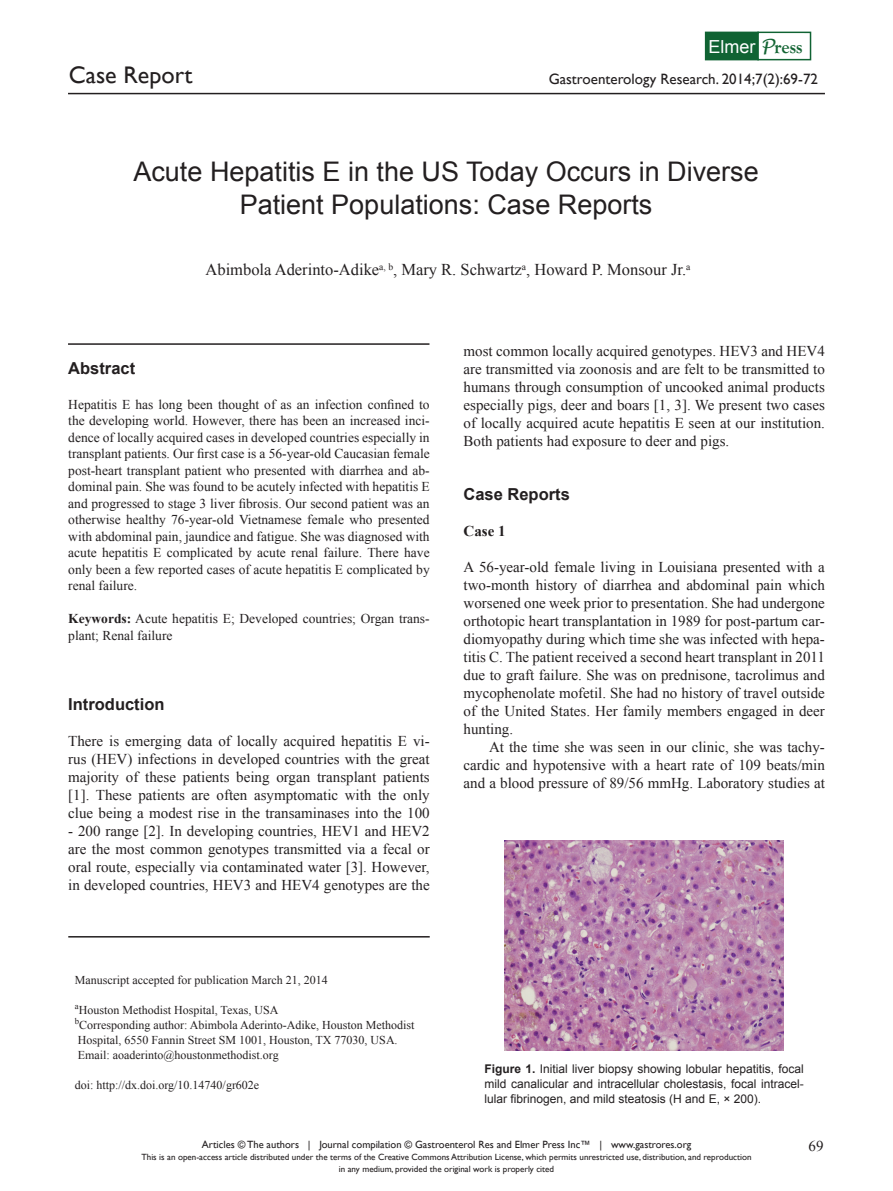
<style>
.page{position:relative;width:893px;height:1191px;background:#fff}
.page>*{position:absolute;margin:0;border:0;box-sizing:border-box;transform-origin:0 0}
.t1{font:27px/33px "Arial";color:#231f20;text-align:center}
.t2{font:24px "Gill Sans";color:#231f20}
.t3{font:18px "Arial";color:#fff}
.t4{font:16.5px "Times New Roman";color:#231f20}
.t5{font:700 16.5px "Arial";color:#231f20}
.t6{font:15px/18px "Times New Roman";color:#231f20;text-align:justify}
.t7{font:15px "Gill Sans";color:#231f20}
.t8{font:700 15px "Times New Roman";color:#231f20}
.t9{font:13.5px/16.5px "Times New Roman";color:#231f20;text-align:justify}
.t10{font:12px/15px "Times New Roman";color:#231f20}
.t11{font:12px/15px "Arial";color:#231f20;text-align:justify}
.t12{font:10.5px "Gill Sans";color:#231f20}
.t13{font:9px/12px "Gill Sans";color:#231f20;text-align:center}
.s1{font-family:"Lucida Handwriting";font-style:italic;font-size:19.5px;color:#146534}
.s2{font-family:"Goudy Old Style T";font-weight:700;font-size:19.5px;color:#146534}
.s3{font-weight:700}
</style>
<div class="page">
<div style="left:705px;top:32px;width:54px;height:28px;background:#106333"></div>
<div style="left:757px;top:32px;width:54px;height:28px;background:#fff;border:2px solid #106333"></div>
<div style="left:706px;top:40px;width:52px;height:16px;background:#106333"></div>
<hr style="left:68px;top:93px;width:757px;height:1px;background:#231f20">
<hr style="left:68px;top:343px;width:361px;height:2px;background:#231f20">
<hr style="left:68px;top:936px;width:362px;height:1px;background:#231f20">
<img style="left:505px;top:840px;width:279px;height:210px">
<h2 class="t2" style="left:69px;top:61px;width:125px">Case Report</h2>
<p class="t3" style="left:708px;top:35px;width:96px">Elmer <span class="s1">P</span><span class="s2">ress</span></p>
<p class="t7" style="left:549px;top:70px;width:271px">Gastroenterology Research. 2014;7(2):69-72</p>
<h1 class="t1" style="left:133px;top:156px;width:627px">Acute Hepatitis E in the US Today Occurs in Diverse<br>Patient Populations: Case Reports</h1>
<p class="t4" style="left:206px;top:258px;width:486px">Abimbola Aderinto-Adike<sup>a,</sup> <sup>b</sup>, Mary R. Schwartz<sup>a</sup>, Howard P. Monsour Jr.<sup>a</sup></p>
<p class="t5" style="left:68px;top:357px;width:68px">Abstract</p>
<p class="t9" style="left:68px;top:396px;width:363px">Hepatitis E has long been thought of as an infection confined to the developing world. However, there has been an increased inci&shy;dence of locally acquired cases in developed countries especially in transplant patients. Our first case is a 56-year-old Caucasian female post-heart transplant patient who presented with diarrhea and ab&shy;dominal pain. She was found to be acutely infected with hepatitis E and progressed to stage 3 liver fibrosis. Our second patient was an otherwise healthy 76-year-old Vietnamese female who presented with abdominal pain, jaundice and fatigue. She was diagnosed with acute hepatitis E complicated by acute renal failure. There have only been a few reported cases of acute hepatitis E complicated by renal failure.</p>
<p class="t9" style="left:68px;top:610px;width:363px"><span class="s3">Keywords:</span> Acute hepatitis E; Developed countries; Organ trans&shy;plant; Renal failure</p>
<p class="t5" style="left:68px;top:693px;width:98px">Introduction</p>
<p class="t6" style="left:68px;top:732px;width:363px">There is emerging data of locally acquired hepatitis E vi&shy;rus (HEV) infections in developed countries with the great majority of these patients being organ transplant patients [1]. These patients are often asymptomatic with the only clue being a modest rise in the transaminases into the 100</p>
<p class="t6" style="left:68px;top:822px;width:363px">- 200 range [2]. In developing countries, HEV1 and HEV2 are the most common genotypes transmitted via a fecal or oral route, especially via contaminated water [3]. However, in developed countries, HEV3 and HEV4 genotypes are the</p>
<p class="t10" style="left:75px;top:972px;width:254px">Manuscript accepted for publication March 21, 2014</p>
<p class="t10" style="left:75px;top:1002px;width:341px"><sup>a</sup>Houston Methodist Hospital, Texas, USA<br><sup>b</sup>Corresponding author: Abimbola Aderinto-Adike, Houston Methodist Hospital, 6550 Fannin Street SM 1001, Houston, TX 77030, USA.<br>Email: aoaderinto@houstonmethodist.org</p>
<p class="t10" style="left:75px;top:1077px;width:186px">doi: http://dx.doi.org/10.14740/gr602e</p>
<p class="t6" style="left:463px;top:342px;width:363px">most common locally acquired genotypes. HEV3 and HEV4 are transmitted via zoonosis and are felt to be transmitted to humans through consumption of uncooked animal products especially pigs, deer and boars [1, 3]. We present two cases of locally acquired acute hepatitis E seen at our institution.<br>Both patients had exposure to deer and pigs.</p>
<p class="t5" style="left:463px;top:483px;width:108px">Case Reports</p>
<p class="t8" style="left:463px;top:520px;width:44px">Case 1</p>
<p class="t6" style="left:463px;top:558px;width:363px">A 56-year-old female living in Louisiana presented with a two-month history of diarrhea and abdominal pain which worsened one week prior to presentation. She had undergone orthotopic heart transplantation in 1989 for post-partum car&shy;diomyopathy during which time she was infected with hepa&shy;titis C. The patient received a second heart transplant in 2011 due to graft failure. She was on prednisone, tacrolimus and mycophenolate mofetil. She had no history of travel outside of the United States. Her family members engaged in deer hunting.</p>
<p class="t6" style="left:463px;top:738px;width:363px;text-indent:26px">At the time she was seen in our clinic, she was tachy&shy;cardic and hypotensive with a heart rate of 109 beats/min and a blood pressure of 89/56 mmHg. Laboratory studies at</p>
<p class="t11" style="left:485px;top:1061px;width:321px"><span class="s3">Figure 1.</span> Initial liver biopsy showing lobular hepatitis, focal mild canalicular and intracellular cholestasis, focal intracel&shy;lular fibrinogen, and mild steatosis (H and E, × 200).</p>
<p class="t12" style="left:202px;top:1138px;width:491px">Articles © The authors | Journal compilation © Gastroenterol Res and Elmer Press Inc™ | www.gastrores.org</p>
<p class="t13" style="left:141px;top:1151px;width:612px">This is an open-access article distributed under the terms of the Creative Commons Attribution License, which permits unrestricted use, distribution, and reproduction in any medium, provided the original work is properly cited</p>
<p class="t6" style="left:809px;top:1136px;width:16px">69</p>
</div>
